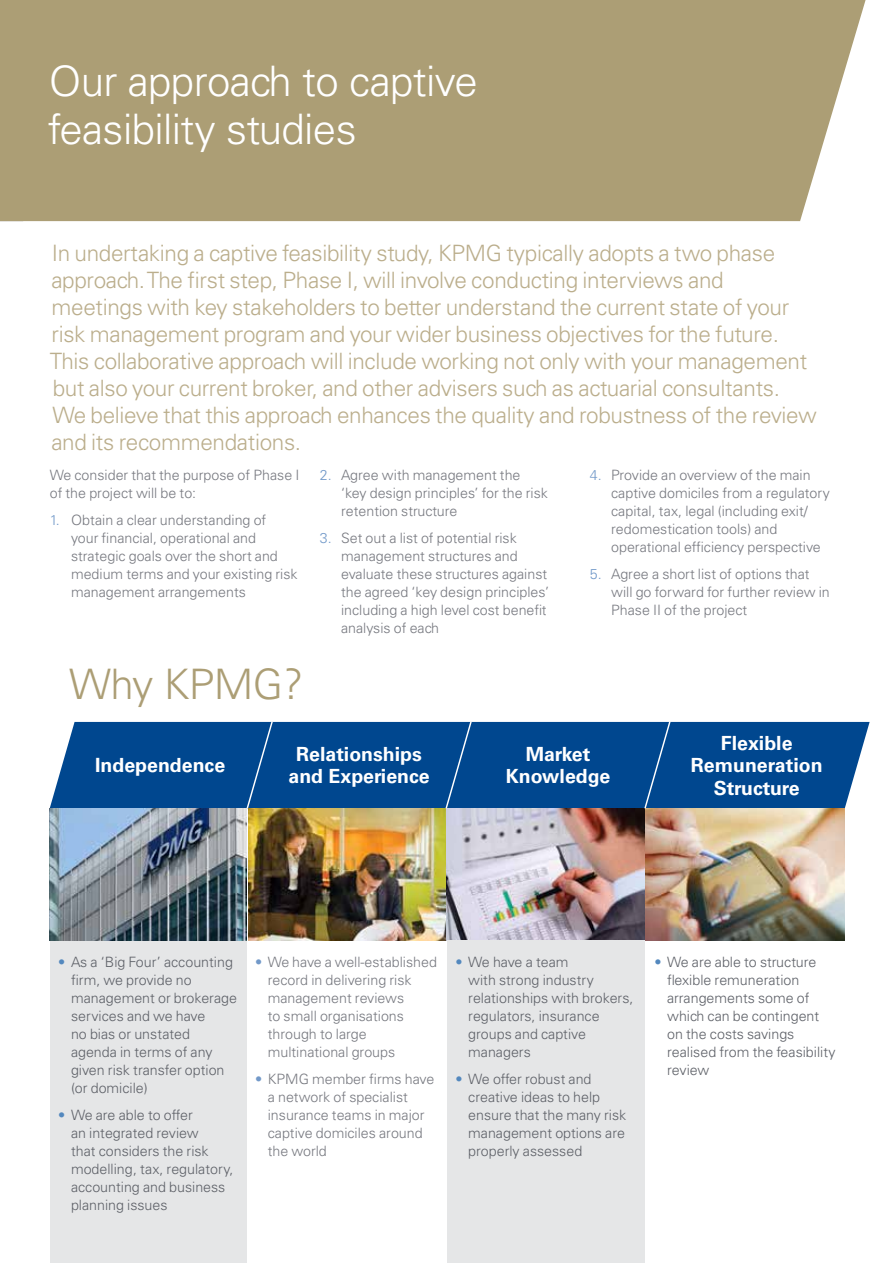
<style>
.page{position:relative;width:893px;height:1263px;background:#fff}
.page>*{position:absolute;margin:0;border:0;box-sizing:border-box;transform-origin:0 0}
.t1{font:300 42px/48px "Univers LT Std";letter-spacing:-.015em;color:#fff}
.t2{font:300 42px "Univers LT Std";letter-spacing:-.015em;color:#ac9e75}
.t3{font:300 22.5px/27px "Univers LT Std";letter-spacing:-.015em;color:#bbae8c}
.t4{font:700 19.5px/22.5px "Univers LT Std";color:#fff;text-align:center}
.t5{font:300 14.25px/18px "Univers LT Std";color:#777980}
.t6{font:300 14.25px/18px "Univers LT Std";color:#5e6168}
.s1{color:#7299c9}
.s2{color:#5388be}
</style>
<div class="page">
<div style="left:0;top:0;width:866px;height:221px;background:#ac9e75"></div>
<div style="left:49px;top:722px;width:821px;height:86px;background:#00478f"></div>
<div style="left:50px;top:940px;width:197px;height:323px;background:#e5e6e7"></div>
<img style="left:50px;top:808px;width:197px;height:132px">
<img style="left:248px;top:808px;width:197px;height:132px">
<img style="left:447px;top:808px;width:197px;height:132px">
<img style="left:646px;top:808px;width:199px;height:132px">
<div style="left:447px;top:940px;width:197px;height:323px;background:#e5e6e7"></div>
<svg style="left:245px;top:721px;width:30px;height:89px;background:#135494"></svg>
<svg style="left:443px;top:721px;width:31px;height:89px;background:#135496"></svg>
<svg style="left:642px;top:721px;width:31px;height:89px;background:#125394"></svg>
<h1 class="t1" style="left:48px;top:58px;width:431px">Our approach to captive feasibility studies</h1>
<p class="t3" style="left:50px;top:240px;width:769px">In undertaking a captive feasibility study, KPMG typically adopts a two phase approach. The first step, Phase I, will involve conducting interviews and meetings with key stakeholders to better understand the current state of your risk management program and your wider business objectives for the future.<br>This collaborative approach will include working not only with your management but also your current broker, and other advisers such as actuarial consultants.<br>We believe that this approach enhances the quality and robustness of the review and its recommendations.</p>
<p class="t5" style="left:50px;top:466px;width:251px">We consider that the purpose of Phase I of the project will be to:</p>
<p class="t5" style="left:71px;top:511px;width:228px;text-indent:-21px"><span class="s1">1.</span> Obtain a clear understanding of<br>your financial, operational and strategic goals over the short and medium terms and your existing risk management arrangements</p>
<h1 class="t2" style="left:69px;top:659px;width:236px">Why KPMG?</h1>
<p class="t5" style="left:341px;top:466px;width:208px;text-indent:-21px"><span class="s1">2.</span> Agree with management the ‘key design principles’ for the risk retention structure</p>
<p class="t5" style="left:341px;top:529px;width:209px;text-indent:-21px"><span class="s1">3.</span> Set out a list of potential risk management structures and evaluate these structures against the agreed ‘key design principles’ including a high level cost benefit analysis of each</p>
<p class="t5" style="left:611px;top:466px;width:220px;text-indent:-21px"><span class="s1">4.</span> Provide an overview of the main captive domiciles from a regulatory capital, tax, legal (including exit/ redomestication tools) and operational efficiency perspective</p>
<p class="t5" style="left:611px;top:565px;width:220px;text-indent:-21px"><span class="s1">5.</span> Agree a short list of options that will go forward for further review in<br>Phase II of the project</p>
<h3 class="t4" style="left:95px;top:754px;width:132px">Independence</h3>
<h3 class="t4" style="left:289px;top:743px;width:143px">Relationships and Experience</h3>
<h3 class="t4" style="left:506px;top:743px;width:106px">Market<br>Knowledge</h3>
<h3 class="t4" style="left:691px;top:732px;width:133px">Flexible<br>Remuneration<br>Structure</h3>
<p class="t6" style="left:71px;top:952px;width:168px;text-indent:-13px"><span class="s2">•</span> As a ‘Big Four’ accounting firm, we provide no management or brokerage services and we have<br>no bias or unstated agenda in terms of any given risk transfer option (or domicile)</p>
<p class="t6" style="left:71px;top:1105px;width:164px;text-indent:-13px"><span class="s2">•</span> We are able to offer<br>an integrated review<br>that considers the risk modelling, tax, regulatory, accounting and business planning issues</p>
<p class="t5" style="left:268px;top:952px;width:171px;text-indent:-13px"><span class="s1">•</span> We have a well-established record in delivering risk management reviews<br>to small organisations through to large multinational groups</p>
<p class="t5" style="left:268px;top:1069px;width:168px;text-indent:-13px"><span class="s1">•</span> KPMG member firms have a network of specialist insurance teams in major captive domiciles around the world</p>
<p class="t6" style="left:468px;top:952px;width:167px;text-indent:-13px"><span class="s2">•</span> We have a team<br>with strong industry relationships with brokers, regulators, insurance groups and captive managers</p>
<p class="t6" style="left:468px;top:1069px;width:160px;text-indent:-13px"><span class="s2">•</span> We offer robust and creative ideas to help ensure that the many risk management options are properly assessed</p>
<p class="t6" style="left:667px;top:952px;width:170px;text-indent:-13px"><span class="s2">•</span> We are able to structure flexible remuneration arrangements some of which can be contingent on the costs savings realised from the feasibility review</p>
</div>
